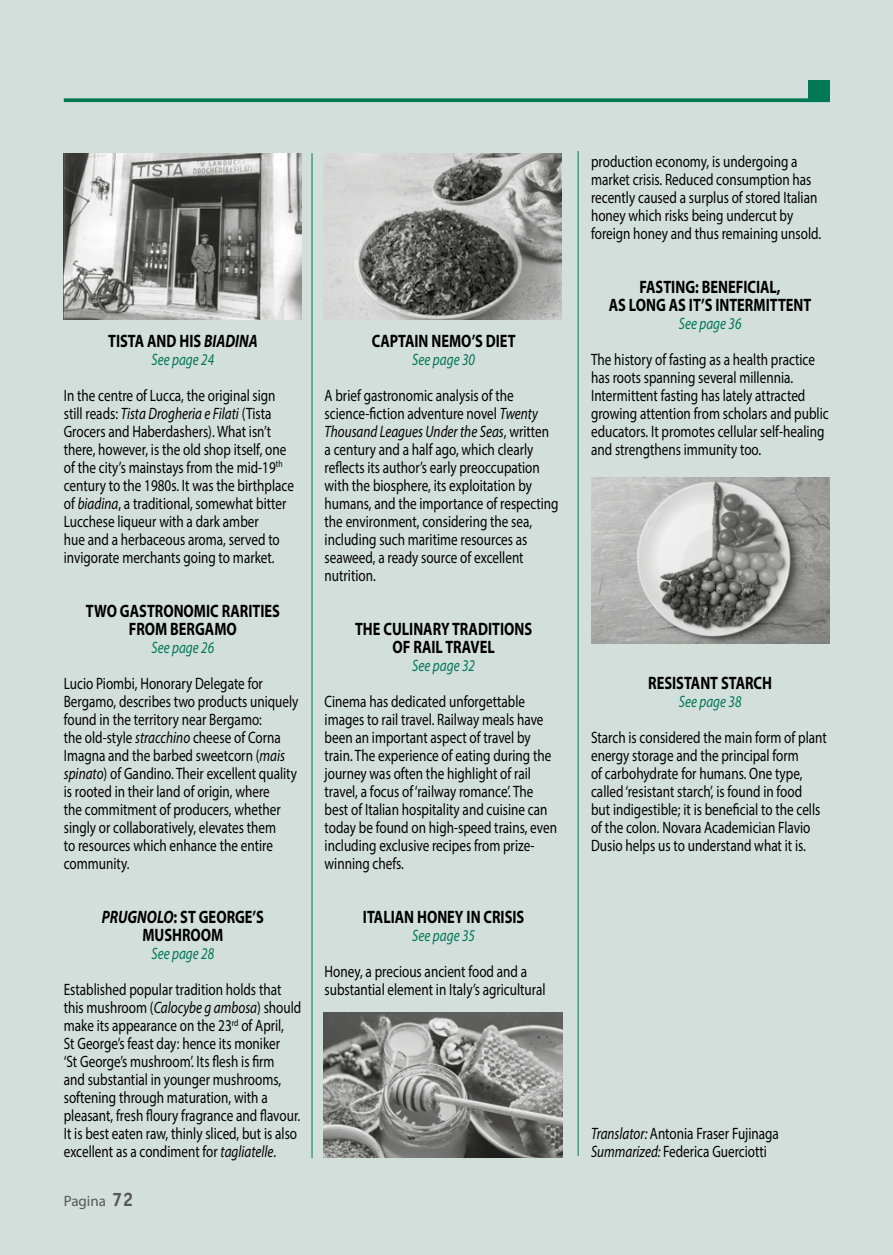
<style>
.page{position:relative;width:893px;height:1255px;background:#fff}
.page>*{position:absolute;margin:0;border:0;box-sizing:border-box;transform-origin:0 0}
.t1{font:700 18px/18px "Myriad Pro";color:#000;text-align:center;scale:.8 1}
.t2{font:16.5px/18px "Myriad Pro";color:#000;scale:.8 1}
.t3{font:italic 16.5px "Myriad Pro";color:#007853;scale:.8 1}
.t4{font:15px "Myriad Pro";color:#575756}
.s1{font-style:italic}
.s2{font-family:"Officina Sans ITC Std";font-weight:700;font-size:19.5px}
</style>
<div class="page">
<div style="left:0;top:0;width:893px;height:1254px;background:#d3dfdb"></div>
<div style="left:808px;top:81px;width:21px;height:21px;background:#007853"></div>
<hr style="left:312px;top:153px;width:1px;height:1005px;background:#007853">
<hr style="left:578px;top:151px;width:1px;height:1004px;background:#007853">
<svg style="left:64px;top:98px;width:744px;height:4px;background:#12805e"></svg>
<img style="left:64px;top:153px;width:238px;height:167px">
<img style="left:324px;top:153px;width:238px;height:167px">
<img style="left:591px;top:477px;width:238px;height:166px">
<img style="left:324px;top:1012px;width:239px;height:145px">
<p class="t1" style="left:108px;top:331px;width:188px">TISTA AND HIS <span class="s1">BIADINA</span></p>
<p class="t3" style="left:151px;top:349px;width:80px">See page 24</p>
<p class="t2" style="left:64px;top:386px;width:289px">In the centre of Lucca, the original sign still reads: <span class="s1">Tista Drogheria e Filati</span> (Tista Grocers and Haberdashers). What isn’t there, however, is the old shop itself, one of the city’s mainstays from the mid-19<sup>th </sup>century to the 1980s. It was the birthplace of <span class="s1">biadina</span>, a traditional, somewhat bitter Lucchese liqueur with a dark amber<br>hue and a herbaceous aroma, served to invigorate merchants going to market.</p>
<p class="t1" style="left:86px;top:601px;width:244px">TWO GASTRONOMIC RARITIES<br>FROM BERGAMO</p>
<p class="t3" style="left:151px;top:637px;width:80px">See page 26</p>
<p class="t2" style="left:64px;top:674px;width:295px">Lucio Piombi, Honorary Delegate for Bergamo, describes two products uniquely found in the territory near Bergamo:<br>the old-style <span class="s1">stracchino</span> cheese of Corna Imagna and the barbed sweetcorn (<span class="s1">mais spinato</span>) of Gandino. Their excellent quality is rooted in their land of origin, where<br>the commitment of producers, whether singly or collaboratively, elevates them<br>to resources which enhance the entire community.</p>
<p class="t1" style="left:102px;top:907px;width:204px"><span class="s1">PRUGNOLO</span>: ST GEORGE’S<br>MUSHROOM</p>
<p class="t3" style="left:151px;top:943px;width:80px">See page 28</p>
<p class="t2" style="left:64px;top:980px;width:298px">Established popular tradition holds that this mushroom (<span class="s1">Calocybe g ambosa</span>) should make its appearance on the 23<sup>rd</sup> of April,<br>St George’s feast day: hence its moniker<br>‘St George’s mushroom’. Its flesh is firm<br>and substantial in younger mushrooms, softening through maturation, with a pleasant, fresh floury fragrance and flavour.<br>It is best eaten raw, thinly sliced, but is also excellent as a condiment for <span class="s1">tagliatelle</span>.</p>
<p class="t4" style="left:64px;top:1191px;width:71px">Pagina <span class="s2">72</span></p>
<p class="t1" style="left:372px;top:331px;width:181px">CAPTAIN NEMO’S DIET</p>
<p class="t3" style="left:412px;top:349px;width:80px">See page 30</p>
<p class="t2" style="left:325px;top:386px;width:294px">A brief gastronomic analysis of the science-fiction adventure novel <span class="s1">Twenty Thousand Leagues Under the Seas</span>, written a century and a half ago, which clearly reflects its author’s early preoccupation with the biosphere, its exploitation by humans, and the importance of respecting the environment, considering the sea, including such maritime resources as seaweed, a ready source of excellent nutrition.</p>
<p class="t1" style="left:355px;top:619px;width:223px">THE CULINARY TRADITIONS<br>OF RAIL TRAVEL</p>
<p class="t3" style="left:412px;top:655px;width:80px">See page 32</p>
<p class="t2" style="left:325px;top:692px;width:292px">Cinema has dedicated unforgettable images to rail travel. Railway meals have been an important aspect of travel by train. The experience of eating during the journey was often the highlight of rail travel, a focus of ‘railway romance’. The best of Italian hospitality and cuisine can today be found on high-speed trains, even including exclusive recipes from prize&shy;winning chefs.</p>
<p class="t1" style="left:363px;top:907px;width:203px">ITALIAN HONEY IN CRISIS</p>
<p class="t3" style="left:412px;top:925px;width:80px">See page 35</p>
<p class="t2" style="left:325px;top:962px;width:278px">Honey, a precious ancient food and a substantial element in Italy’s agricultural</p>
<p class="t2" style="left:591px;top:152px;width:289px">production economy, is undergoing a market crisis. Reduced consumption has recently caused a surplus of stored Italian honey which risks being undercut by foreign honey and thus remaining unsold.</p>
<p class="t1" style="left:609px;top:277px;width:255px">FASTING: BENEFICIAL,<br>AS LONG AS IT’S INTERMITTENT</p>
<p class="t3" style="left:679px;top:313px;width:80px">See page 36</p>
<p class="t2" style="left:591px;top:350px;width:298px">The history of fasting as a health practice has roots spanning several millennia.<br>Intermittent fasting has lately attracted growing attention from scholars and public educators. It promotes cellular self-healing and strengthens immunity too.</p>
<p class="t1" style="left:648px;top:673px;width:156px">RESISTANT STARCH</p>
<p class="t3" style="left:679px;top:691px;width:80px">See page 38</p>
<p class="t2" style="left:591px;top:728px;width:296px">Starch is considered the main form of plant energy storage and the principal form<br>of carbohydrate for humans. One type, called ‘resistant starch’, is found in food<br>but indigestible; it is beneficial to the cells of the colon. Novara Academician Flavio Dusio helps us to understand what it is.</p>
<p class="t2" style="left:591px;top:1124px;width:236px"><span class="s1">Translator:</span> Antonia Fraser Fujinaga<br><span class="s1">Summarized:</span> Federica Guerciotti</p>
</div>
